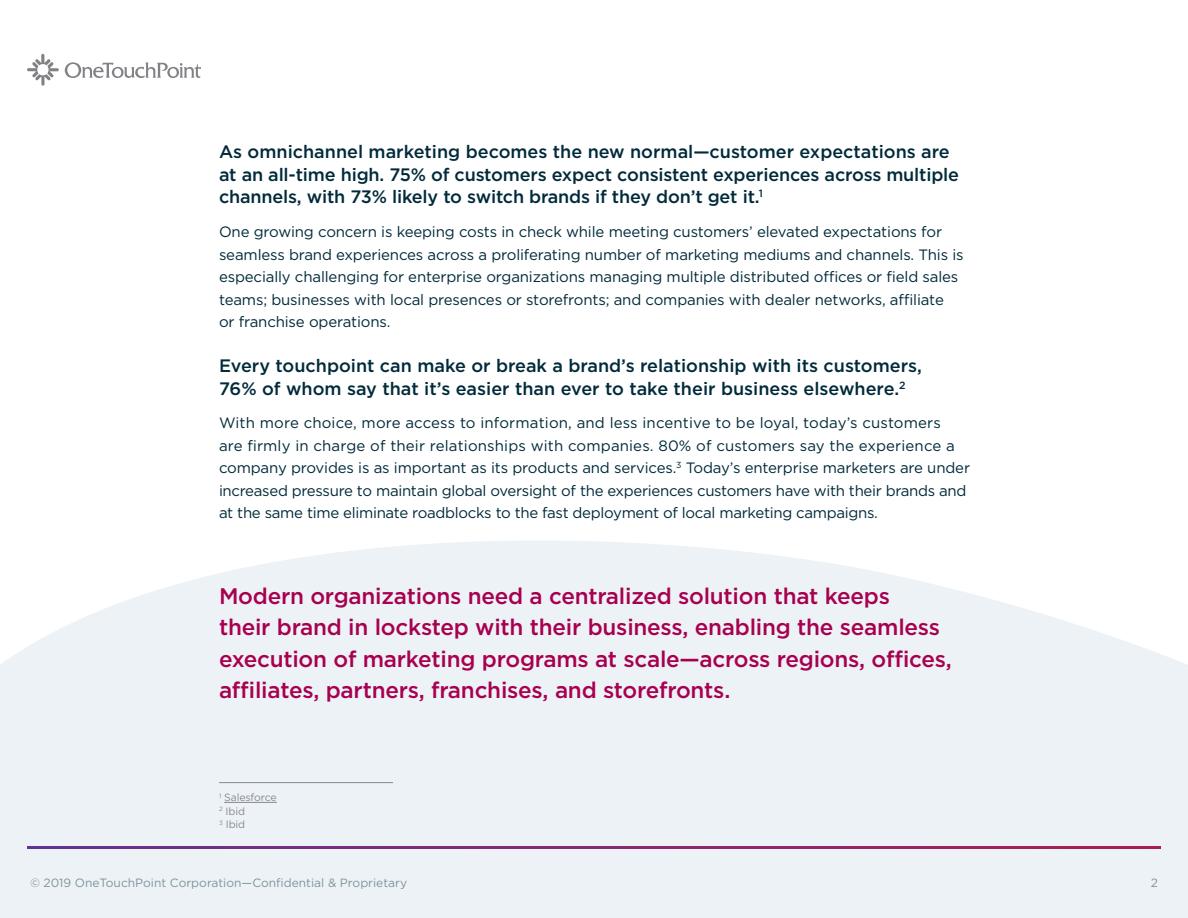
<style>
.page{position:relative;width:1188px;height:918px;background:#fff}
.page>*{position:absolute;margin:0;border:0;box-sizing:border-box;transform-origin:0 0}
.t1{font:500 22.5px/31.5px "Gotham";letter-spacing:-.01em;color:#a80050}
.t2{font:500 18px/22.5px "Gotham";color:#002a3a}
.t3{font:15px/22.5px "Gotham";letter-spacing:-.01em;color:#002a3a}
.t4{font:12px "Gotham";color:#80949d}
.t5{font:10.5px/13.5px "Gotham";letter-spacing:-.01em;color:#878a8d}
</style>
<div class="page">
<svg style="left:0;top:541px;width:1188px;height:377px;fill:#edf2f6"></svg>
<svg style="left:27px;top:54px;width:32px;height:32px"></svg>
<svg style="left:65px;top:62px;width:136px;height:16px"></svg>
<hr style="left:219px;top:782px;width:174px;height:1px;background:#878a8d">
<hr style="left:224px;top:802px;width:53px;height:1px;background:#878a8d">
<svg style="left:27px;top:846px;width:1134px;height:3px"></svg>
<p class="t2" style="left:219px;top:141px;width:742px">As omnichannel marketing becomes the new normal—customer expectations are at an all-time high. 75% of customers expect consistent experiences across multiple channels, with 73% likely to switch brands if they don’t get it.<sup>1</sup></p>
<p class="t3" style="left:219px;top:220px;width:746px">One growing concern is keeping costs in check while meeting customers’ elevated expectations for seamless brand experiences across a proliferating number of marketing mediums and channels. This is especially challenging for enterprise organizations managing multiple distributed offices or field sales teams; businesses with local presences or storefronts; and companies with dealer networks, affiliate<br>or franchise operations.</p>
<p class="t2" style="left:219px;top:354px;width:705px">Every touchpoint can make or break a brand’s relationship with its customers,<br>76% of whom say that it’s easier than ever to take their business elsewhere.<sup>2</sup></p>
<p class="t3" style="left:219px;top:412px;width:753px">With more choice, more access to information, and less incentive to be loyal, today’s customers<br>are firmly in charge of their relationships with companies. 80% of customers say the experience a company provides is as important as its products and services.<sup>3</sup> Today’s enterprise marketers are under increased pressure to maintain global oversight of the experiences customers have with their brands and at the same time eliminate roadblocks to the fast deployment of local marketing campaigns.</p>
<p class="t1" style="left:219px;top:580px;width:734px">Modern organizations need a centralized solution that keeps<br>their brand in lockstep with their business, enabling the seamless execution of marketing programs at scale—across regions, offices, affiliates, partners, franchises, and storefronts.</p>
<p class="t5" style="left:219px;top:790px;width:59px"><sup>1</sup> Salesforce<br><sup>2</sup> Ibid<br><sup>3</sup> Ibid</p>
<p class="t4" style="left:30px;top:875px;width:379px">© 2019 OneTouchPoint Corporation—Confidential &amp; Proprietary</p>
<p class="t4" style="left:1151px;top:875px;width:9px">2</p>
</div>
